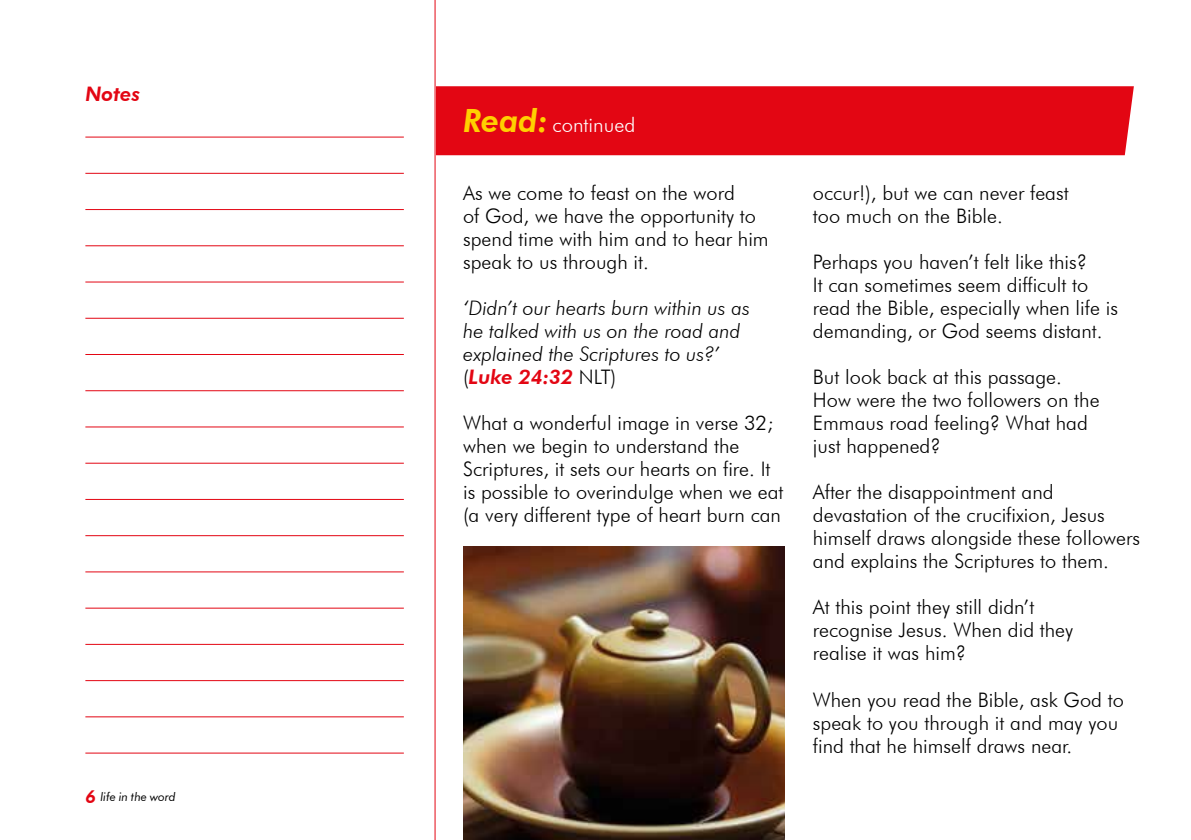
<style>
.page{position:relative;width:1191px;height:840px;background:#fff}
.page>*{position:absolute;margin:0;border:0;box-sizing:border-box;transform-origin:0 0}
.t1{font:300 20.2px "Futura BT";color:#fff}
.t2{font:300 20px/23px "Futura BT";color:#000}
.t3{font:italic 300 20px/23px "Futura BT";color:#000}
.t4{font:italic 800 20px "Futura BT";color:#e30613}
.t5{font:italic 12px "Futura BT";color:#000}
.s1{font-weight:800;font-size:18px;color:#e30613}
.s2{font-weight:800;font-style:italic;font-size:32px;color:#ffd000}
.s3{font-style:normal}
.s4{font-weight:800;color:#e30613}
</style>
<div class="page">
<div style="left:435px;top:86px;width:698px;height:69px;background:#e30613"></div>
<svg style="left:85px;top:0;width:350px;height:839px"></svg>
<hr style="left:85px;top:137px;width:319px;height:1px;background:#e30613">
<hr style="left:85px;top:173px;width:319px;height:1px;background:#e30613">
<hr style="left:85px;top:209px;width:319px;height:1px;background:#e30613">
<hr style="left:85px;top:245px;width:319px;height:1px;background:#e30613">
<hr style="left:85px;top:281px;width:319px;height:1px;background:#e30613">
<hr style="left:85px;top:318px;width:319px;height:1px;background:#e30613">
<hr style="left:85px;top:354px;width:319px;height:1px;background:#e30613">
<hr style="left:85px;top:390px;width:319px;height:1px;background:#e30613">
<hr style="left:85px;top:426px;width:319px;height:1px;background:#e30613">
<hr style="left:85px;top:462px;width:319px;height:1px;background:#e30613">
<hr style="left:85px;top:499px;width:319px;height:1px;background:#e30613">
<hr style="left:85px;top:535px;width:319px;height:1px;background:#e30613">
<hr style="left:85px;top:571px;width:319px;height:1px;background:#e30613">
<hr style="left:85px;top:607px;width:319px;height:1px;background:#e30613">
<hr style="left:85px;top:643px;width:319px;height:1px;background:#e30613">
<hr style="left:85px;top:680px;width:319px;height:1px;background:#e30613">
<hr style="left:85px;top:716px;width:319px;height:1px;background:#e30613">
<hr style="left:85px;top:752px;width:319px;height:1px;background:#e30613">
<div style="left:85px;top:782px;width:310px;height:25px;background:#fff"></div>
<img style="left:463px;top:546px;width:321px;height:293px">
<p class="t4" style="left:85px;top:81px;width:57px">Notes</p>
<p class="t5" style="left:85px;top:788px;width:92px"><span class="s1">6</span> life in the word</p>
<p class="t1" style="left:463px;top:112px;width:174px"><span class="s2">Read:</span> continued</p>
<p class="t2" style="left:463px;top:181px;width:307px">As we come to feast on the word<br>of God, we have the opportunity to spend time with him and to hear him speak to us through it.</p>
<p class="t3" style="left:463px;top:296px;width:288px">‘Didn’t our hearts burn within us as he talked with us on the road and explained the Scriptures to us?’ <span class="s3">(</span><span class="s4">Luke 24:32</span> <span class="s3">NLT)</span></p>
<p class="t2" style="left:463px;top:411px;width:322px">What a wonderful image in verse 32; when we begin to understand the Scriptures, it sets our hearts on fire. It is possible to overindulge when we eat (a very different type of heart burn can</p>
<p class="t2" style="left:813px;top:181px;width:257px">occur!), but we can never feast too much on the Bible.</p>
<p class="t2" style="left:813px;top:250px;width:306px">Perhaps you haven’t felt like this?<br>It can sometimes seem difficult to read the Bible, especially when life is demanding, or God seems distant.</p>
<p class="t2" style="left:813px;top:365px;width:288px">But look back at this passage.<br>How were the two followers on the<br>Emmaus road feeling? What had just happened?</p>
<p class="t2" style="left:813px;top:480px;width:328px">After the disappointment and devastation of the crucifixion, Jesus himself draws alongside these followers and explains the Scriptures to them.</p>
<p class="t2" style="left:813px;top:595px;width:262px">At this point they still didn’t recognise Jesus. When did they realise it was him?</p>
<p class="t2" style="left:813px;top:687px;width:312px">When you read the Bible, ask God to speak to you through it and may you find that he himself draws near.</p>
</div>
